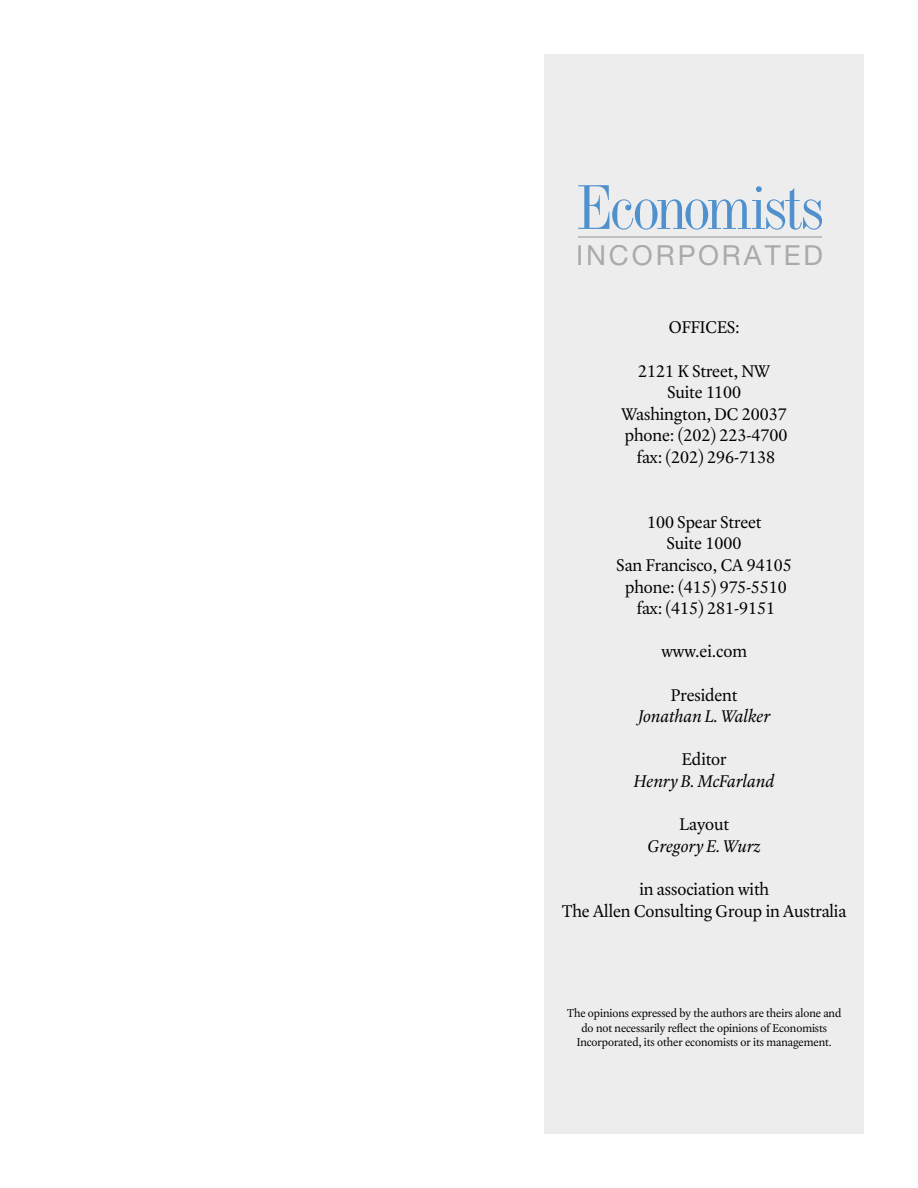
<style>
.page{position:relative;width:918px;height:1188px;background:#fff}
.page>*{position:absolute;margin:0;border:0;box-sizing:border-box;transform-origin:0 0}
.t1{font:61.5px "Industrial 736 BT";letter-spacing:-.05em;color:#5091cd}
.t2{font:27.6px "Helvetica Neue";letter-spacing:.11em;color:#aaa9ab}
.t3{font:18px/21.6px "Laurentian Std";color:#000;text-align:center}
.t4{font:italic 18px "Laurentian Std";color:#000}
.t5{font:12px/14.4px "Laurentian Std";color:#000;text-align:center}
</style>
<div class="page">
<div style="left:545px;top:54px;width:319px;height:1080px;background:#ededee"></div>
<hr style="left:795px;top:236px;width:27px;height:2px;background:#bfbec0">
<hr style="left:578px;top:236px;width:217px;height:2px;background:#bfbec0">
<h1 class="t1" style="left:577px;top:168px;width:249px">Economists</h1>
<h2 class="t2" style="left:576px;top:239px;width:249px">INCORPORATED</h2>
<p class="t3" style="left:669px;top:317px;width:72px">OFFICES:</p>
<p class="t3" style="left:622px;top:360px;width:167px">2121 K Street, NW<br>Suite 1100<br>Washington, DC 20037 phone: (202) 223-4700 fax: (202) 296-7138</p>
<p class="t3" style="left:617px;top:511px;width:177px">100 Spear Street<br>Suite 1000<br>San Francisco, CA 94105 phone: (415) 975-5510 fax: (415) 281-9151</p>
<p class="t3" style="left:661px;top:641px;width:87px">www.ei.com</p>
<p class="t3" style="left:671px;top:684px;width:68px">President</p>
<p class="t4" style="left:638px;top:706px;width:133px">Jonathan L. Walker</p>
<p class="t3" style="left:682px;top:749px;width:46px">Editor</p>
<p class="t4" style="left:634px;top:771px;width:142px">Henry B. McFarland</p>
<p class="t3" style="left:679px;top:813px;width:51px">Layout</p>
<p class="t4" style="left:648px;top:835px;width:114px">Gregory E. Wurz</p>
<p class="t3" style="left:562px;top:878px;width:286px">in association with<br>The Allen Consulting Group in Australia</p>
<p class="t5" style="left:567px;top:1006px;width:276px">The opinions expressed by the authors are theirs alone and do not necessarily reflect the opinions of Economists<br>Incorporated, its other economists or its management.</p>
</div>
